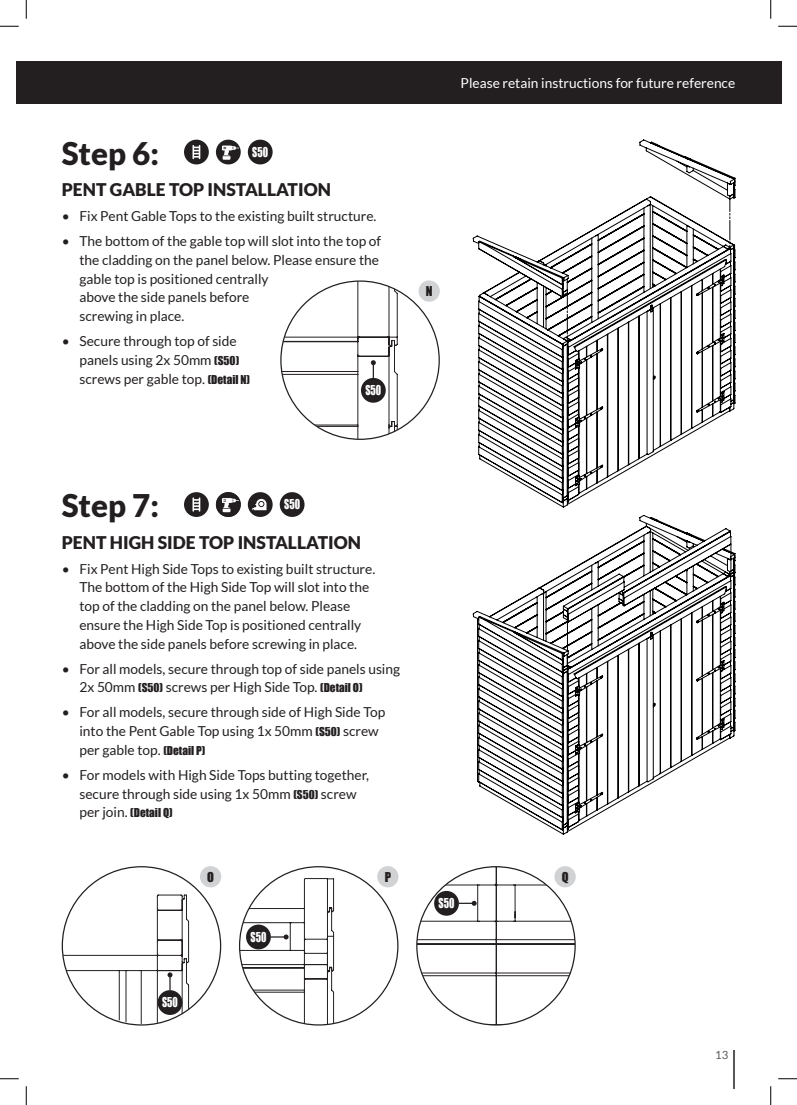
<style>
.page{position:relative;width:797px;height:1105px;background:#fff}
.page>*{position:absolute;margin:0;border:0;box-sizing:border-box;transform-origin:0 0}
.t1{font:900 31.25px "Lato";color:#231f20}
.t2{font:900 17.5px "Lato";color:#231f20}
.t3{font:13.75px/18.8px "Lato";color:#231f20}
.t4{font:13.75px "Lato";color:#fff}
.t5{font:12.5px "Impact";color:#fff;scale:.8 1}
.t6{font:12.5px "Impact";color:#231f20}
.t7{font:11.25px "Impact";color:#231f20}
.t8{font:11.25px "Lato";color:#57585a}
.s1{font-family:"Impact";font-size:11.25px}
.s2{font-family:"Lato";font-size:13.75px}
</style>
<div class="page">
<hr style="left:733px;top:1050px;width:2px;height:39px;background:#57585a">
<div style="left:16px;top:62px;width:765px;height:42px;background:#231f20"></div>
<div style="left:184px;top:140px;width:25px;height:24px;background:#231f20;border-radius:50%"></div>
<svg style="left:192px;top:145px;width:8px;height:14px"></svg>
<div style="left:248px;top:492px;width:25px;height:25px;background:#231f20;border-radius:50%"></div>
<svg style="left:252px;top:499px;width:14px;height:11px"></svg>
<div style="left:216px;top:140px;width:25px;height:24px;background:#231f20;border-radius:50%"></div>
<svg style="left:222px;top:146px;width:17px;height:14px"></svg>
<div style="left:248px;top:140px;width:25px;height:24px;background:#231f20;border-radius:50%"></div>
<div style="left:184px;top:492px;width:25px;height:25px;background:#231f20;border-radius:50%"></div>
<svg style="left:192px;top:497px;width:8px;height:15px"></svg>
<div style="left:280px;top:492px;width:24px;height:25px;background:#231f20;border-radius:50%"></div>
<div style="left:418px;top:280px;width:22px;height:22px;background:#d1d2d4;border-radius:50%"></div>
<div style="left:554px;top:866px;width:21px;height:21px;background:#d1d2d4;border-radius:50%"></div>
<div style="left:200px;top:866px;width:21px;height:21px;background:#d1d2d4;border-radius:50%"></div>
<div style="left:377px;top:866px;width:21px;height:21px;background:#d1d2d4;border-radius:50%"></div>
<svg style="left:62px;top:894px;width:127px;height:130px"></svg>
<div style="left:158px;top:990px;width:24px;height:25px;background:#231f20;border-radius:50%"></div>
<svg style="left:281px;top:281px;width:117px;height:158px"></svg>
<div style="left:361px;top:378px;width:25px;height:25px;background:#231f20;border-radius:50%"></div>
<div style="left:216px;top:492px;width:25px;height:25px;background:#231f20;border-radius:50%"></div>
<svg style="left:222px;top:497px;width:17px;height:15px"></svg>
<svg style="left:239px;top:878px;width:95px;height:147px"></svg>
<div style="left:246px;top:924px;width:25px;height:25px;background:#231f20;border-radius:50%"></div>
<hr style="left:417px;top:943px;width:158px;height:1px;background:#231f20">
<hr style="left:417px;top:944px;width:158px;height:1px;background:#231f20">
<hr style="left:417px;top:973px;width:158px;height:1px;background:#231f20">
<svg style="left:486px;top:1024px;width:23px;height:2px"></svg>
<hr style="left:496px;top:976px;width:1px;height:49px;background:#231f20">
<hr style="left:417px;top:975px;width:158px;height:1px;background:#231f20">
<hr style="left:417px;top:939px;width:158px;height:1px;background:#231f20">
<hr style="left:417px;top:921px;width:60px;height:1px;background:#231f20">
<hr style="left:515px;top:921px;width:60px;height:1px;background:#231f20">
<hr style="left:515px;top:885px;width:60px;height:1px;background:#231f20">
<hr style="left:417px;top:867px;width:158px;height:1px;background:#231f20">
<hr style="left:417px;top:885px;width:60px;height:1px;background:#231f20">
<svg style="left:459px;top:867px;width:57px;height:109px"></svg>
<div style="left:434px;top:891px;width:25px;height:25px;background:#231f20;border-radius:50%"></div>
<svg style="left:472px;top:139px;width:263px;height:369px"></svg>
<svg style="left:567px;top:293px;width:1px;height:48px"></svg>
<svg style="left:729px;top:199px;width:1px;height:48px"></svg>
<svg style="left:472px;top:515px;width:263px;height:320px"></svg>
<svg style="left:567px;top:620px;width:1px;height:48px"></svg>
<svg style="left:730px;top:544px;width:1px;height:32px"></svg>
<svg style="left:0;top:25px;width:19px;height:2px"></svg>
<svg style="left:778px;top:25px;width:19px;height:2px"></svg>
<svg style="left:0;top:1078px;width:19px;height:1px"></svg>
<svg style="left:778px;top:1078px;width:19px;height:1px"></svg>
<svg style="left:25px;top:0;width:2px;height:19px"></svg>
<svg style="left:25px;top:1086px;width:2px;height:19px"></svg>
<svg style="left:770px;top:0;width:1px;height:19px"></svg>
<svg style="left:770px;top:1086px;width:1px;height:19px"></svg>
<h1 class="t1" style="left:62px;top:135px;width:99px">Step 6:</h1>
<p class="t2" style="left:62px;top:179px;width:271px">PENT GABLE TOP INSTALLATION</p>
<p class="t3" style="left:62px;top:207px;width:316px">• Fix Pent Gable Tops to the existing built structure.</p>
<p class="t3" style="left:79px;top:232px;width:303px;text-indent:-18px">• The bottom of the gable top will slot into the top of the cladding on the panel below. Please ensure the gable top is positioned centrally<br>above the side panels before<br>screwing in place.</p>
<p class="t3" style="left:79px;top:332px;width:172px;text-indent:-18px">• Secure through top of side panels using 2x 50mm <span class="s1">(S50) </span>screws per gable top. <span class="s1">(Detail N)</span></p>
<p class="t5" style="left:252px;top:142px;width:21px">S50</p>
<p class="t5" style="left:365px;top:381px;width:21px">S50</p>
<p class="t4" style="left:460px;top:76px;width:276px">Please retain instructions for future reference</p>
<p class="t6" style="left:426px;top:281px;width:8px">N</p>
<h1 class="t1" style="left:62px;top:487px;width:99px">Step 7:</h1>
<p class="t2" style="left:62px;top:532px;width:301px">PENT HIGH SIDE TOP INSTALLATION</p>
<p class="t3" style="left:79px;top:559px;width:297px;text-indent:-18px">• Fix Pent High Side Tops to existing built structure.<br>The bottom of the High Side Top will slot into the top of the cladding on the panel below. Please ensure the High Side Top is positioned centrally above the side panels before screwing in place.</p>
<p class="t3" style="left:79px;top:659px;width:322px;text-indent:-18px">• For all models, secure through top of side panels using<br>2x 50mm <span class="s1">(S50)</span> screws per High Side Top. <span class="s1">(Detail O)</span></p>
<p class="t3" style="left:79px;top:703px;width:307px;text-indent:-18px">• For all models, secure through side of High Side Top into the Pent Gable Top using 1x 50mm <span class="s1">(S50)</span> screw per gable top. <span class="s1">(Detail P)</span></p>
<p class="t3" style="left:62px;top:765px;width:309px;text-align:center">• For models with High Side Tops butting together, secure through side using 1x 50mm <span class="s1">(S50)</span> screw</p>
<p class="t7" style="left:79px;top:804px;width:95px"><span class="s2">per join.</span> (Detail Q)</p>
<p class="t5" style="left:284px;top:495px;width:21px">S50</p>
<p class="t6" style="left:207px;top:867px;width:8px">O</p>
<p class="t6" style="left:385px;top:867px;width:8px">P</p>
<p class="t6" style="left:561px;top:867px;width:8px">Q</p>
<p class="t5" style="left:162px;top:993px;width:21px">S50</p>
<p class="t5" style="left:250px;top:927px;width:21px">S50</p>
<p class="t5" style="left:438px;top:894px;width:21px">S50</p>
<p class="t8" style="left:715px;top:1049px;width:15px">13</p>
</div>
